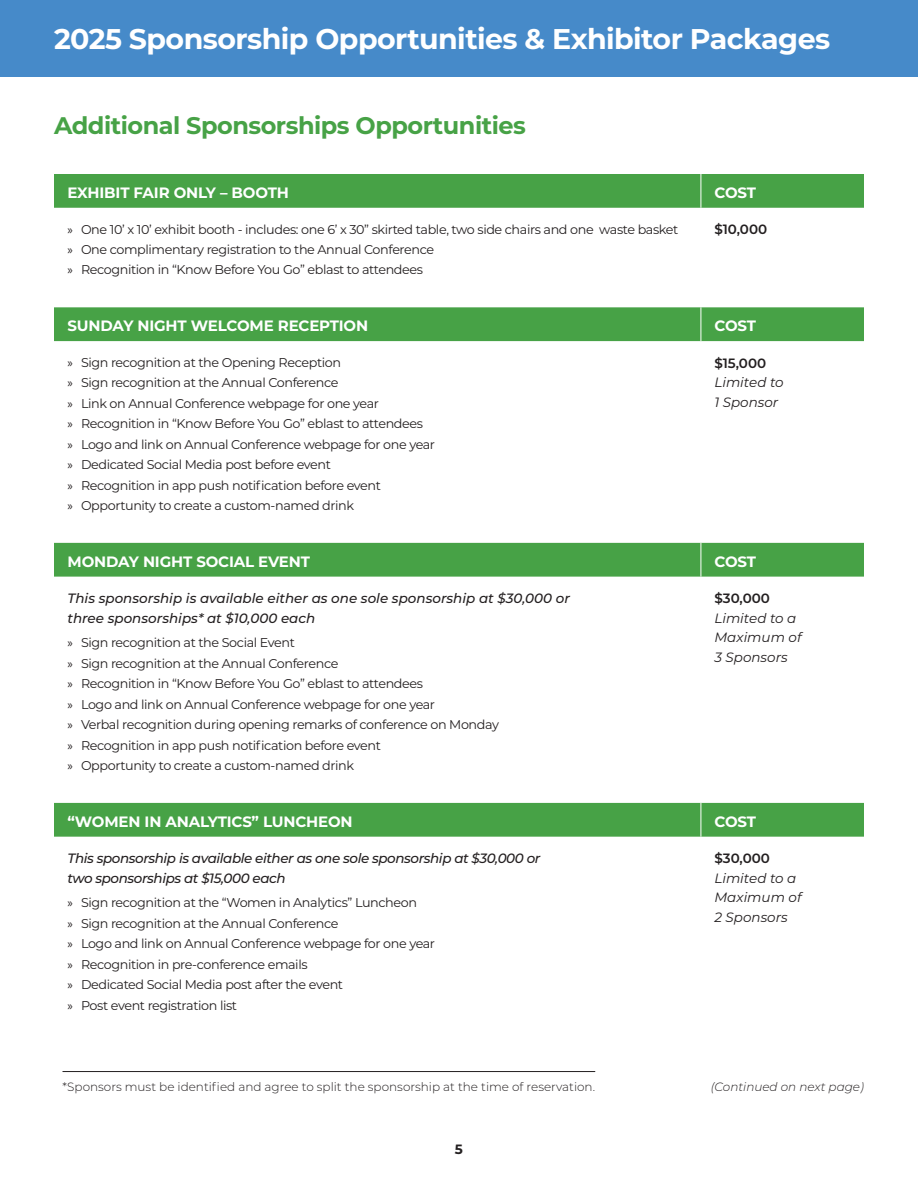
<style>
.page{position:relative;width:918px;height:1188px;background:#fff}
.page>*{position:absolute;margin:0;border:0;box-sizing:border-box;transform-origin:0 0}
.t1{font:700 28.5px "Montserrat";letter-spacing:-.02em;color:#fff}
.t2{font:700 24px "Montserrat";letter-spacing:-.02em;color:#47a246}
.t3{font:700 15px "Montserrat";letter-spacing:-.01em;color:#fff}
.t4{font:italic 500 13.5px/19.5px "Montserrat";letter-spacing:-.015em;color:#231f20}
.t5{font:italic 13.5px/19.5px "Montserrat";color:#231f20}
.t6{font:600 13.5px "Montserrat";color:#231f20}
.t7{font:700 13.5px "Montserrat";color:#231f20}
.t8{font:12.75px/20.4px "Montserrat";letter-spacing:-.03em;color:#231f20}
.t9{font:300 12px "Montserrat";color:#231f20}
.t10{font:italic 300 12px "Montserrat";color:#231f20}
.s1{font-family:"Myriad Pro"}
</style>
<div class="page">
<div style="left:0;top:0;width:918px;height:77px;background:#468ac9"></div>
<div style="left:54px;top:174px;width:810px;height:34px;background:#47a246"></div>
<hr style="left:701px;top:174px;width:1px;height:34px;background:#fff">
<div style="left:54px;top:307px;width:810px;height:34px;background:#47a246"></div>
<hr style="left:701px;top:307px;width:1px;height:34px;background:#fff">
<div style="left:54px;top:543px;width:810px;height:34px;background:#47a246"></div>
<hr style="left:701px;top:543px;width:1px;height:34px;background:#fff">
<div style="left:54px;top:803px;width:810px;height:34px;background:#47a246"></div>
<hr style="left:701px;top:803px;width:1px;height:34px;background:#fff">
<hr style="left:63px;top:1071px;width:532px;height:1px;background:#231f20">
<h1 class="t1" style="left:54px;top:18px;width:778px">2025 Sponsorship Opportunities &amp; Exhibitor Packages</h1>
<h2 class="t2" style="left:54px;top:108px;width:473px">Additional Sponsorships Opportunities</h2>
<p class="t3" style="left:68px;top:182px;width:223px">EXHIBIT FAIR ONLY – BOOTH</p>
<p class="t3" style="left:714px;top:182px;width:43px">COST</p>
<p class="t8" style="left:67px;top:218px;width:612px"><span class="s1">»</span> One 10’ x 10’ exhibit booth - includes: one 6’ x 30” skirted table, two side chairs and one waste basket <span class="s1">»</span> One complimentary registration to the Annual Conference<br><span class="s1">»</span> Recognition in “Know Before You Go” eblast to attendees</p>
<p class="t6" style="left:714px;top:220px;width:54px">$10,000</p>
<p class="t3" style="left:68px;top:315px;width:302px">SUNDAY NIGHT WELCOME RECEPTION</p>
<p class="t3" style="left:714px;top:315px;width:43px">COST</p>
<p class="t8" style="left:67px;top:352px;width:369px"><span class="s1">»</span> Sign recognition at the Opening Reception<br><span class="s1">»</span> Sign recognition at the Annual Conference<br><span class="s1">»</span> Link on Annual Conference webpage for one year<br><span class="s1">»</span> Recognition in “Know Before You Go” eblast to attendees<br><span class="s1">»</span> Logo and link on Annual Conference webpage for one year <span class="s1">»</span> Dedicated Social Media post before event<br><span class="s1">»</span> Recognition in app push notification before event<br><span class="s1">»</span> Opportunity to create a custom-named drink</p>
<p class="t6" style="left:714px;top:353px;width:53px">$15,000</p>
<p class="t5" style="left:714px;top:372px;width:71px">Limited to<br>1 Sponsor</p>
<p class="t3" style="left:68px;top:551px;width:244px">MONDAY NIGHT SOCIAL EVENT</p>
<p class="t3" style="left:714px;top:551px;width:43px">COST</p>
<p class="t4" style="left:68px;top:588px;width:504px">This sponsorship is available either as one sole sponsorship at $30,000 or three sponsorships* at $10,000 each</p>
<p class="t8" style="left:67px;top:632px;width:433px"><span class="s1">»</span> Sign recognition at the Social Event<br><span class="s1">»</span> Sign recognition at the Annual Conference<br><span class="s1">»</span> Recognition in “Know Before You Go” eblast to attendees<br><span class="s1">»</span> Logo and link on Annual Conference webpage for one year<br><span class="s1">»</span> Verbal recognition during opening remarks of conference on Monday <span class="s1">»</span> Recognition in app push notification before event<br><span class="s1">»</span> Opportunity to create a custom-named drink</p>
<p class="t6" style="left:714px;top:589px;width:57px">$30,000</p>
<p class="t5" style="left:714px;top:608px;width:89px">Limited to a<br>Maximum of<br>3 Sponsors</p>
<p class="t3" style="left:68px;top:811px;width:287px">“WOMEN IN ANALYTICS” LUNCHEON</p>
<p class="t3" style="left:714px;top:811px;width:43px">COST</p>
<p class="t4" style="left:68px;top:848px;width:474px">This sponsorship is available either as one sole sponsorship at $30,000 or two sponsorships at $15,000 each</p>
<p class="t8" style="left:67px;top:892px;width:369px"><span class="s1">»</span> Sign recognition at the “Women in Analytics” Luncheon<br><span class="s1">»</span> Sign recognition at the Annual Conference<br><span class="s1">»</span> Logo and link on Annual Conference webpage for one year <span class="s1">»</span> Recognition in pre-conference emails<br><span class="s1">»</span> Dedicated Social Media post after the event<br><span class="s1">»</span> Post event registration list</p>
<p class="t6" style="left:714px;top:849px;width:57px">$30,000</p>
<p class="t5" style="left:714px;top:868px;width:89px">Limited to a<br>Maximum of<br>2 Sponsors</p>
<p class="t9" style="left:63px;top:1079px;width:534px">*Sponsors must be identified and agree to split the sponsorship at the time of reservation.</p>
<p class="t10" style="left:711px;top:1079px;width:155px">(Continued on next page)</p>
<p class="t7" style="left:455px;top:1139px;width:10px">5</p>
</div>
